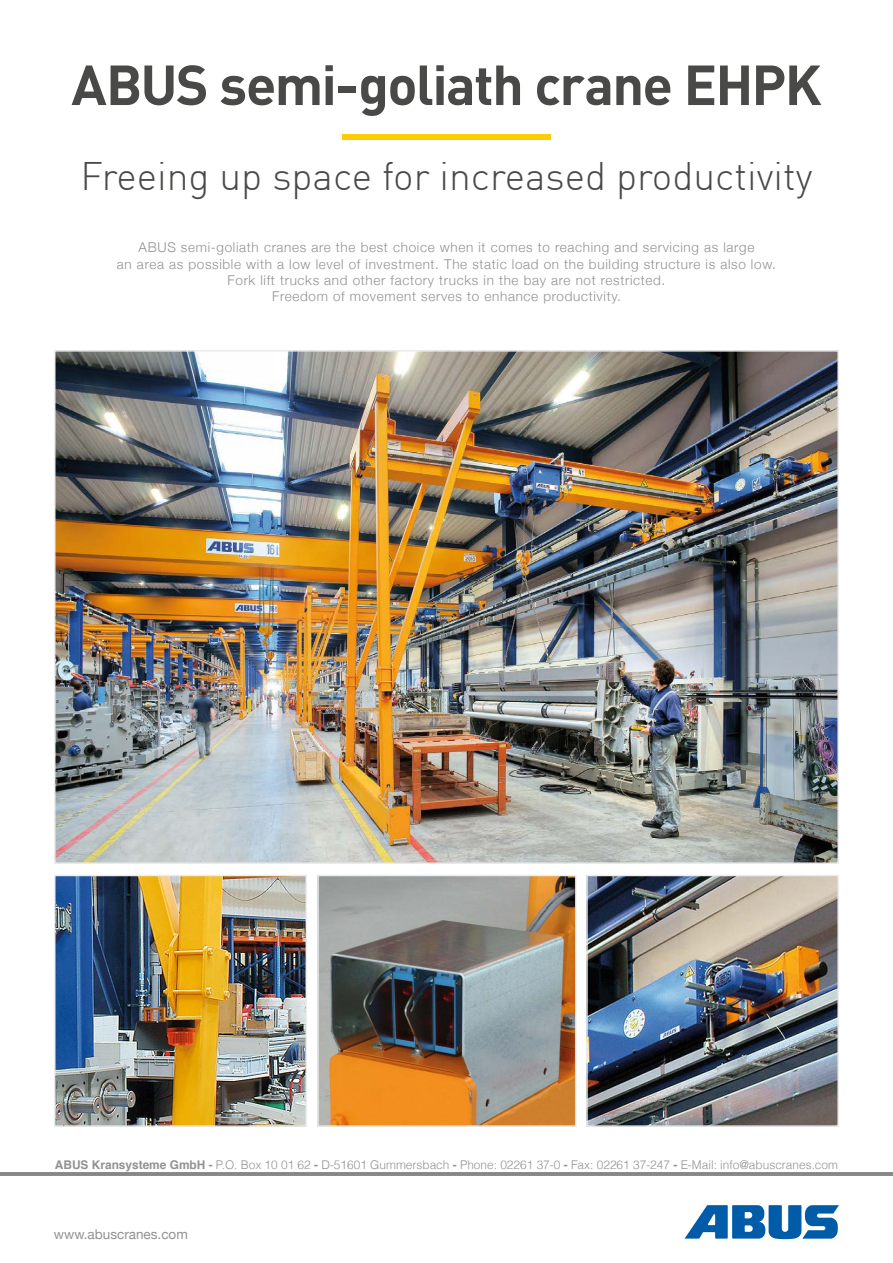
<style>
.page{position:relative;width:893px;height:1263px;background:#fff}
.page>*{position:absolute;margin:0;border:0;box-sizing:border-box;transform-origin:0 0}
.t1{font:700 55.5px "DIN";letter-spacing:-.03em;color:#494948}
.t2{font:300 39px "DIN";color:#494948}
.t3{font:300 13.5px/16.2px "Helvetica Neue";letter-spacing:.05em;color:#919292;text-align:center}
.t4{font:13.5px "Helvetica Neue";color:#919292}
.t5{font:300 12px "Helvetica";color:#919292}
.s1{font-weight:700}
</style>
<div class="page">
<svg style="left:684px;top:1205px;width:155px;height:34px"></svg>
<hr style="left:0;top:1172px;width:893px;height:4px;background:#898a8c">
<img style="left:57px;top:353px;width:779px;height:508px">
<img style="left:342px;top:135px;width:209px;height:4px">
<img style="left:57px;top:878px;width:247px;height:246px">
<div style="left:54px;top:875px;width:253px;height:252px;border:2px solid #ececed"></div>
<img style="left:320px;top:878px;width:254px;height:246px">
<div style="left:317px;top:875px;width:260px;height:252px;border:2px solid #ececed"></div>
<img style="left:589px;top:878px;width:247px;height:246px">
<div style="left:586px;top:875px;width:253px;height:252px;border:2px solid #ececed"></div>
<h1 class="t1" style="left:71px;top:49px;width:752px">ABUS semi-goliath crane EHPK</h1>
<h2 class="t2" style="left:80px;top:152px;width:733px">Freeing up space for increased productivity</h2>
<p class="t3" style="left:117px;top:239px;width:661px">ABUS semi-goliath cranes are the best choice when it comes to reaching and servicing as large<br>an area as possible with a low level of investment. The static load on the building structure is also low.<br>Fork lift trucks and other factory trucks in the bay are not restricted.<br>Freedom of movement serves to enhance productivity.</p>
<p class="t5" style="left:55px;top:1155px;width:785px"><span class="s1">ABUS Kransysteme GmbH -</span> P.O. Box 10 01 62 <span class="s1">-</span> D-51601 Gummersbach <span class="s1">-</span> Phone: 02261 37-0 <span class="s1">-</span> Fax: 02261 37-247 <span class="s1">-</span> E-Mail: info@abuscranes.com</p>
<p class="t4" style="left:54px;top:1223px;width:135px">www.abuscranes.com</p>
</div>
